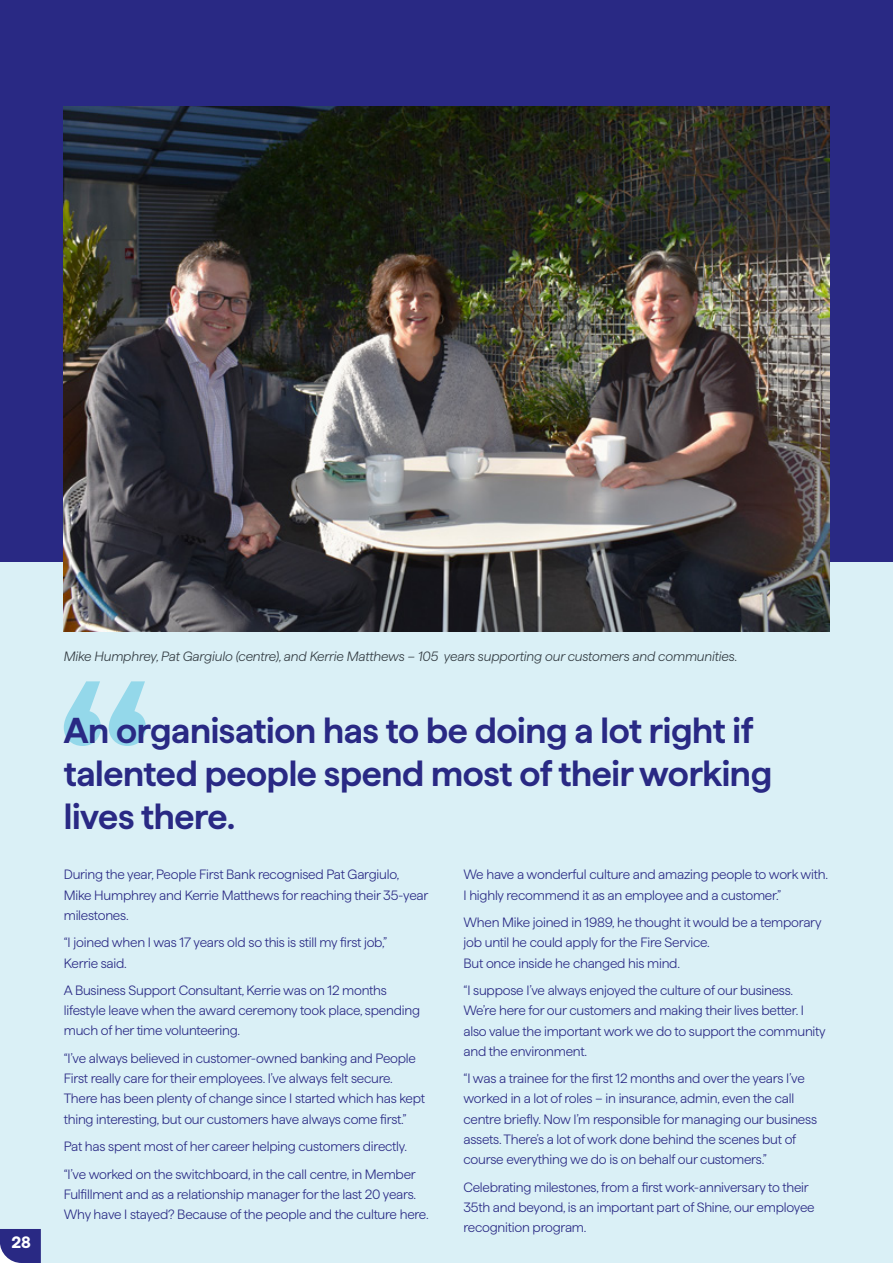
<style>
.page{position:relative;width:893px;height:1263px;background:#fff}
.page>*{position:absolute;margin:0;border:0;box-sizing:border-box;transform-origin:0 0}
.t1{font:600 36px/43.2px "Haffer";letter-spacing:-.01em;color:#292984}
.t2{font:700 16.5px "Haffer";color:#fff}
.t3{font:300 13.5px/20.1px "Haffer";letter-spacing:-.015em;color:#292984}
.t4{font:italic 300 13.5px "Haffer";letter-spacing:-.01em;color:#333c42}
</style>
<div class="page">
<div style="left:0;top:561px;width:893px;height:702px;background:#daf0f6"></div>
<div style="left:0;top:0;width:893px;height:561px;background:#292984"></div>
<svg style="left:64px;top:681px;width:82px;height:65px"></svg>
<img style="left:64px;top:106px;width:765px;height:525px">
<svg style="left:0;top:1229px;width:41px;height:34px"></svg>
<p class="t2" style="left:11px;top:1229px;width:21px">28</p>
<p class="t4" style="left:64px;top:647px;width:675px">Mike Humphrey, Pat Gargiulo (centre), and Kerrie Matthews – 105 years supporting our customers and communities.</p>
<h1 class="t1" style="left:64px;top:705px;width:710px">An organisation has to be doing a lot right if talented people spend most of their working lives there.</h1>
<p class="t3" style="left:64px;top:863px;width:366px">During the year, People First Bank recognised Pat Gargiulo,<br>Mike Humphrey and Kerrie Matthews for reaching their 35-year milestones.</p>
<p class="t3" style="left:64px;top:931px;width:325px">“I joined when I was 17 years old so this is still my first job,”<br>Kerrie said.</p>
<p class="t3" style="left:64px;top:979px;width:358px">A Business Support Consultant, Kerrie was on 12 months lifestyle leave when the award ceremony took place, spending much of her time volunteering.</p>
<p class="t3" style="left:64px;top:1047px;width:363px">“I’ve always believed in customer-owned banking and People First really care for their employees. I’ve always felt secure.<br>There has been plenty of change since I started which has kept thing interesting, but our customers have always come first.”</p>
<p class="t3" style="left:64px;top:1131px;width:353px;line-height:27.8px">Pat has spent most of her career helping customers directly. “I’ve worked on the switchboard, in the call centre, in Member</p>
<p class="t3" style="left:64px;top:1183px;width:366px">Fulfillment and as a relationship manager for the last 20 years.<br>Why have I stayed? Because of the people and the culture here.</p>
<p class="t3" style="left:463px;top:863px;width:366px">We have a wonderful culture and amazing people to work with.<br>I highly recommend it as an employee and a customer.”</p>
<p class="t3" style="left:463px;top:911px;width:360px">When Mike joined in 1989, he thought it would be a temporary job until he could apply for the Fire Service.<br>But once inside he changed his mind.</p>
<p class="t3" style="left:463px;top:979px;width:364px">“I suppose I’ve always enjoyed the culture of our business.<br>We’re here for our customers and making their lives better. I also value the important work we do to support the community and the environment.</p>
<p class="t3" style="left:463px;top:1067px;width:355px">“I was a trainee for the first 12 months and over the years I’ve worked in a lot of roles – in insurance, admin, even the call centre briefly. Now I’m responsible for managing our business assets. There’s a lot of work done behind the scenes but of course everything we do is on behalf our customers.”</p>
<p class="t3" style="left:463px;top:1175px;width:353px">Celebrating milestones, from a first work-anniversary to their<br>35th and beyond, is an important part of Shine, our employee recognition program.</p>
</div>
